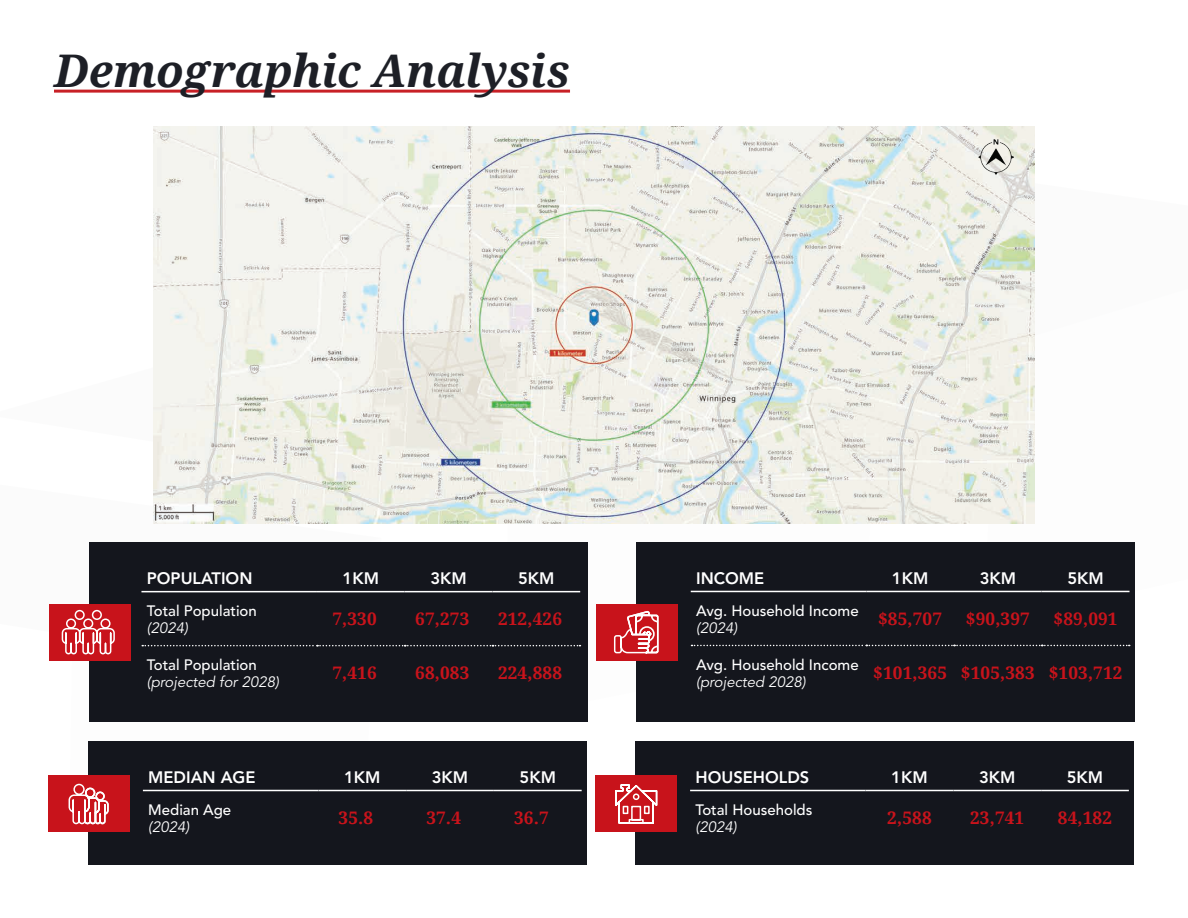
<style>
.page{position:relative;width:1188px;height:918px;background:#fff}
.page>*{position:absolute;margin:0;border:0;box-sizing:border-box;transform-origin:0 0}
.t1{font:italic 700 45px "Droid Serif";letter-spacing:-.005em;color:#1d1f26}
.t2{font:700 17.25px "Droid Serif";letter-spacing:.01em;color:#c8131b}
.t3{font:800 16.5px "Avenir LT Std";color:#fff}
.t4{font:500 15px "Avenir LT Std";color:#fff}
.t5{font:italic 15px "Avenir LT Std";color:#fff}
</style>
<div class="page">
<svg style="left:89px;top:523px;width:292px;height:81px"></svg>
<hr style="left:54px;top:90px;width:516px;height:3px;background:#c82026">
<div style="left:90px;top:542px;width:498px;height:180px;background:#14161d"></div>
<div style="left:49px;top:604px;width:82px;height:57px;background:#c8131b"></div>
<svg style="left:61px;top:609px;width:54px;height:46px"></svg>
<svg style="left:142px;top:645px;width:438px;height:1px"></svg>
<hr style="left:141px;top:591px;width:176px;height:1px;background:#fff">
<hr style="left:317px;top:591px;width:88px;height:1px;background:#fff">
<hr style="left:405px;top:591px;width:87px;height:1px;background:#fff">
<hr style="left:492px;top:591px;width:88px;height:1px;background:#fff">
<div style="left:89px;top:741px;width:498px;height:123px;background:#14161d"></div>
<div style="left:48px;top:776px;width:82px;height:56px;background:#c8131b"></div>
<svg style="left:68px;top:783px;width:41px;height:42px"></svg>
<hr style="left:143px;top:790px;width:175px;height:1px;background:#fff">
<hr style="left:318px;top:790px;width:88px;height:1px;background:#fff">
<hr style="left:406px;top:790px;width:88px;height:1px;background:#fff">
<hr style="left:494px;top:790px;width:88px;height:1px;background:#fff">
<div style="left:637px;top:542px;width:498px;height:180px;background:#14161d"></div>
<div style="left:596px;top:604px;width:82px;height:57px;background:#c8131b"></div>
<svg style="left:613px;top:610px;width:46px;height:44px"></svg>
<hr style="left:866px;top:591px;width:88px;height:1px;background:#fff">
<hr style="left:954px;top:591px;width:88px;height:1px;background:#fff">
<hr style="left:1042px;top:591px;width:88px;height:1px;background:#fff">
<svg style="left:692px;top:645px;width:438px;height:1px"></svg>
<hr style="left:691px;top:591px;width:175px;height:1px;background:#fff">
<div style="left:636px;top:741px;width:498px;height:123px;background:#14161d"></div>
<div style="left:595px;top:776px;width:82px;height:56px;background:#c8131b"></div>
<svg style="left:615px;top:784px;width:43px;height:40px"></svg>
<hr style="left:690px;top:790px;width:176px;height:1px;background:#fff">
<hr style="left:866px;top:790px;width:87px;height:1px;background:#fff">
<hr style="left:953px;top:790px;width:88px;height:1px;background:#fff">
<hr style="left:1041px;top:790px;width:88px;height:1px;background:#fff">
<img style="left:153px;top:126px;width:882px;height:397px">
<img style="left:978px;top:138px;width:36px;height:37px">
<h1 class="t1" style="left:54px;top:39px;width:518px">Demographic Analysis</h1>
<p class="t3" style="left:147px;top:569px;width:107px">POPULATION</p>
<p class="t3" style="left:343px;top:569px;width:38px">1KM</p>
<p class="t3" style="left:430px;top:569px;width:38px">3KM</p>
<p class="t3" style="left:518px;top:569px;width:38px">5KM</p>
<p class="t4" style="left:147px;top:602px;width:112px">Total Population</p>
<p class="t5" style="left:147px;top:619px;width:43px">(2024)</p>
<p class="t2" style="left:332px;top:607px;width:46px">7,330</p>
<p class="t2" style="left:415px;top:607px;width:56px">67,273</p>
<p class="t2" style="left:498px;top:607px;width:65px">212,426</p>
<p class="t3" style="left:696px;top:569px;width:70px">INCOME</p>
<p class="t3" style="left:892px;top:569px;width:38px">1KM</p>
<p class="t3" style="left:980px;top:569px;width:38px">3KM</p>
<p class="t3" style="left:1067px;top:569px;width:38px">5KM</p>
<p class="t4" style="left:696px;top:602px;width:164px">Avg. Household Income</p>
<p class="t5" style="left:696px;top:619px;width:43px">(2024)</p>
<p class="t2" style="left:878px;top:607px;width:65px">$85,707</p>
<p class="t2" style="left:966px;top:607px;width:65px">$90,397</p>
<p class="t2" style="left:1054px;top:607px;width:65px">$89,091</p>
<p class="t4" style="left:147px;top:656px;width:112px">Total Population</p>
<p class="t5" style="left:147px;top:673px;width:134px">(projected for 2028)</p>
<p class="t2" style="left:332px;top:661px;width:46px">7,416</p>
<p class="t2" style="left:415px;top:661px;width:56px">68,083</p>
<p class="t2" style="left:498px;top:661px;width:65px">224,888</p>
<p class="t4" style="left:696px;top:656px;width:164px">Avg. Household Income</p>
<p class="t5" style="left:696px;top:673px;width:111px">(projected 2028)</p>
<p class="t2" style="left:873px;top:661px;width:251px">$101,365 $105,383 $103,712</p>
<p class="t3" style="left:148px;top:768px;width:109px">MEDIAN AGE</p>
<p class="t3" style="left:344px;top:768px;width:38px">1KM</p>
<p class="t3" style="left:432px;top:768px;width:38px">3KM</p>
<p class="t3" style="left:520px;top:768px;width:38px">5KM</p>
<p class="t4" style="left:148px;top:801px;width:85px">Median Age</p>
<p class="t5" style="left:148px;top:818px;width:43px">(2024)</p>
<p class="t2" style="left:339px;top:806px;width:36px">35.8</p>
<p class="t2" style="left:426px;top:806px;width:36px">37.4</p>
<p class="t2" style="left:514px;top:806px;width:36px">36.7</p>
<p class="t3" style="left:695px;top:768px;width:115px">HOUSEHOLDS</p>
<p class="t3" style="left:891px;top:768px;width:38px">1KM</p>
<p class="t3" style="left:979px;top:768px;width:38px">3KM</p>
<p class="t3" style="left:1067px;top:768px;width:38px">5KM</p>
<p class="t4" style="left:695px;top:801px;width:118px">Total Households</p>
<p class="t5" style="left:695px;top:818px;width:43px">(2024)</p>
<p class="t2" style="left:887px;top:806px;width:46px">2,588</p>
<p class="t2" style="left:970px;top:806px;width:56px">23,741</p>
<p class="t2" style="left:1058px;top:806px;width:56px">84,182</p>
</div>
